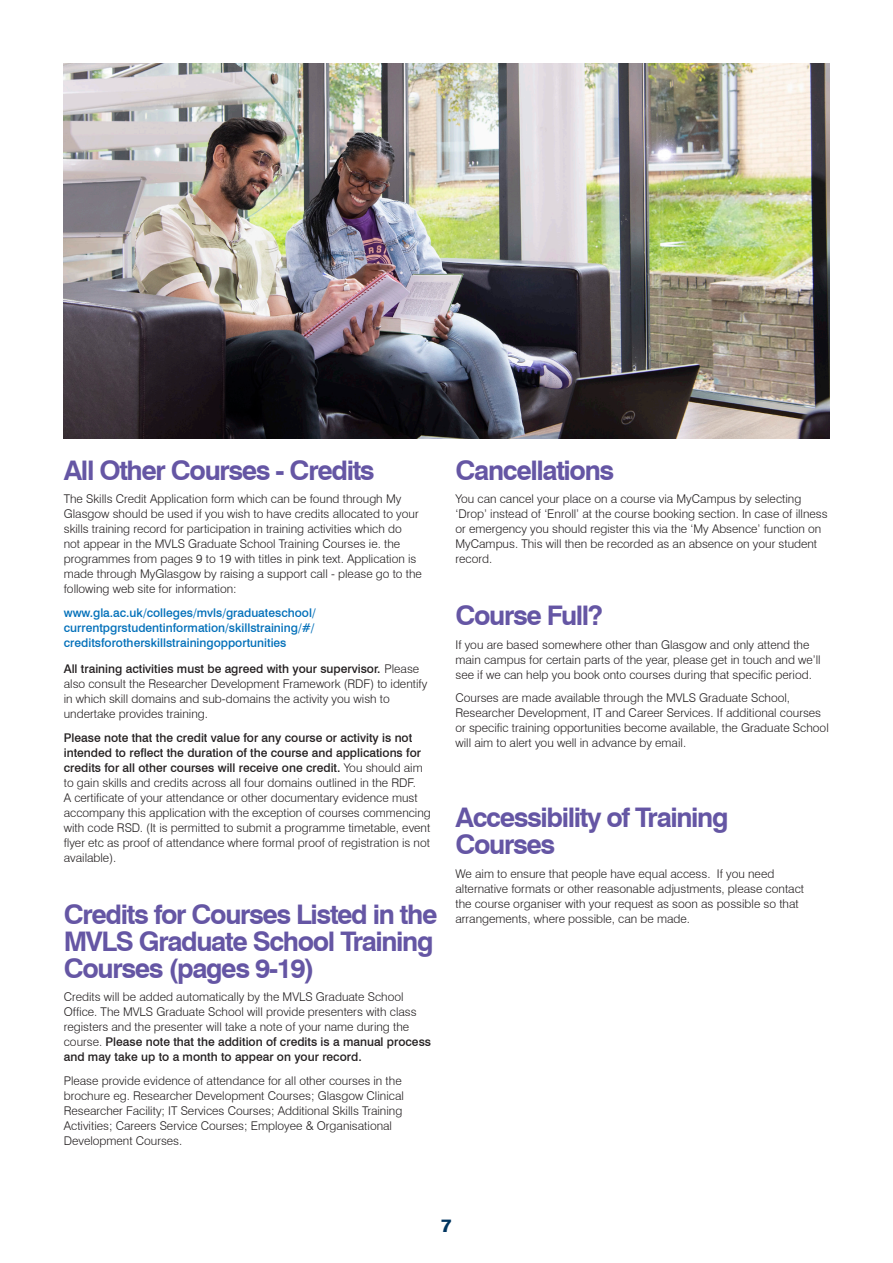
<style>
.page{position:relative;width:893px;height:1263px;background:#fff}
.page>*{position:absolute;margin:0;border:0;box-sizing:border-box;transform-origin:0 0}
.t1{font:700 27px/27px "Swiss 721 BT";letter-spacing:-.05em;color:#6556a4}
.t2{font:800 18px "Swiss 721 BT";color:#003560}
.t3{font:300 12px/15px "Swiss 721 BT";color:#231f20}
.t4{font:500 12px/15px "Swiss 721 BT";color:#006fb9;text-align:justify}
.s1{font-weight:500}
</style>
<div class="page">
<img style="left:64px;top:64px;width:765px;height:374px">
<p class="t1" style="left:64px;top:456px;width:312px">All Other Courses - Credits</p>
<p class="t3" style="left:64px;top:491px;width:360px">The Skills Credit Application form which can be found through My Glasgow should be used if you wish to have credits allocated to your skills training record for participation in training activities which do<br>not appear in the MVLS Graduate School Training Courses ie. the programmes from pages 9 to 19 with titles in pink text. Application is made through MyGlasgow by raising a support call - please go to the following web site for information:</p>
<p class="t4" style="left:64px;top:605px;width:253px">www.gla.ac.uk/colleges/mvls/graduateschool/ currentpgrstudentinformation/skillstraining/#/ creditsforotherskillstrainingopportunities</p>
<p class="t3" style="left:64px;top:661px;width:365px"><span class="s1">All training activities must be agreed with your supervisor.</span> Please also consult the Researcher Development Framework (RDF) to identify in which skill domains and sub-domains the activity you wish to undertake provides training.</p>
<p class="t3" style="left:64px;top:730px;width:369px"><span class="s1">Please note that the credit value for any course or activity is not intended to reflect the duration of the course and applications for credits for all other courses will receive one credit.</span> You should aim to gain skills and credits across all four domains outlined in the RDF.<br>A certificate of your attendance or other documentary evidence must accompany this application with the exception of courses commencing with code RSD. (It is permitted to submit a programme timetable, event flyer etc as proof of attendance where formal proof of registration is not available).</p>
<p class="t1" style="left:64px;top:900px;width:375px">Credits for Courses Listed in the<br>MVLS Graduate School Training<br>Courses (pages 9-19)</p>
<p class="t3" style="left:64px;top:989px;width:369px">Credits will be added automatically by the MVLS Graduate School Office. The MVLS Graduate School will provide presenters with class registers and the presenter will take a note of your name during the course. <span class="s1">Please note that the addition of credits is a manual process and may take up to a month to appear on your record.</span></p>
<p class="t3" style="left:64px;top:1073px;width:342px">Please provide evidence of attendance for all other courses in the brochure eg. Researcher Development Courses; Glasgow Clinical Researcher Facility; IT Services Courses; Additional Skills Training Activities; Careers Service Courses; Employee &amp; Organisational Development Courses.</p>
<p class="t1" style="left:455px;top:456px;width:160px">Cancellations</p>
<p class="t3" style="left:455px;top:491px;width:374px">You can cancel your place on a course via MyCampus by selecting ‘Drop’ instead of ‘Enroll’ at the course booking section. In case of illness or emergency you should register this via the ‘My Absence’ function on MyCampus. This will then be recorded as an absence on your student record.</p>
<p class="t1" style="left:455px;top:602px;width:149px">Course Full?</p>
<p class="t3" style="left:455px;top:637px;width:367px">If you are based somewhere other than Glasgow and only attend the main campus for certain parts of the year, please get in touch and we’ll see if we can help you book onto courses during that specific period.</p>
<p class="t3" style="left:455px;top:690px;width:375px">Courses are made available through the MVLS Graduate School, Researcher Development, IT and Career Services. If additional courses or specific training opportunities become available, the Graduate School will aim to alert you well in advance by email.</p>
<p class="t1" style="left:455px;top:804px;width:274px">Accessibility of Training<br>Courses</p>
<p class="t3" style="left:455px;top:866px;width:350px">We aim to ensure that people have equal access. If you need alternative formats or other reasonable adjustments, please contact the course organiser with your request as soon as possible so that arrangements, where possible, can be made.</p>
<h2 class="t2" style="left:441px;top:1215px;width:12px">7</h2>
</div>
